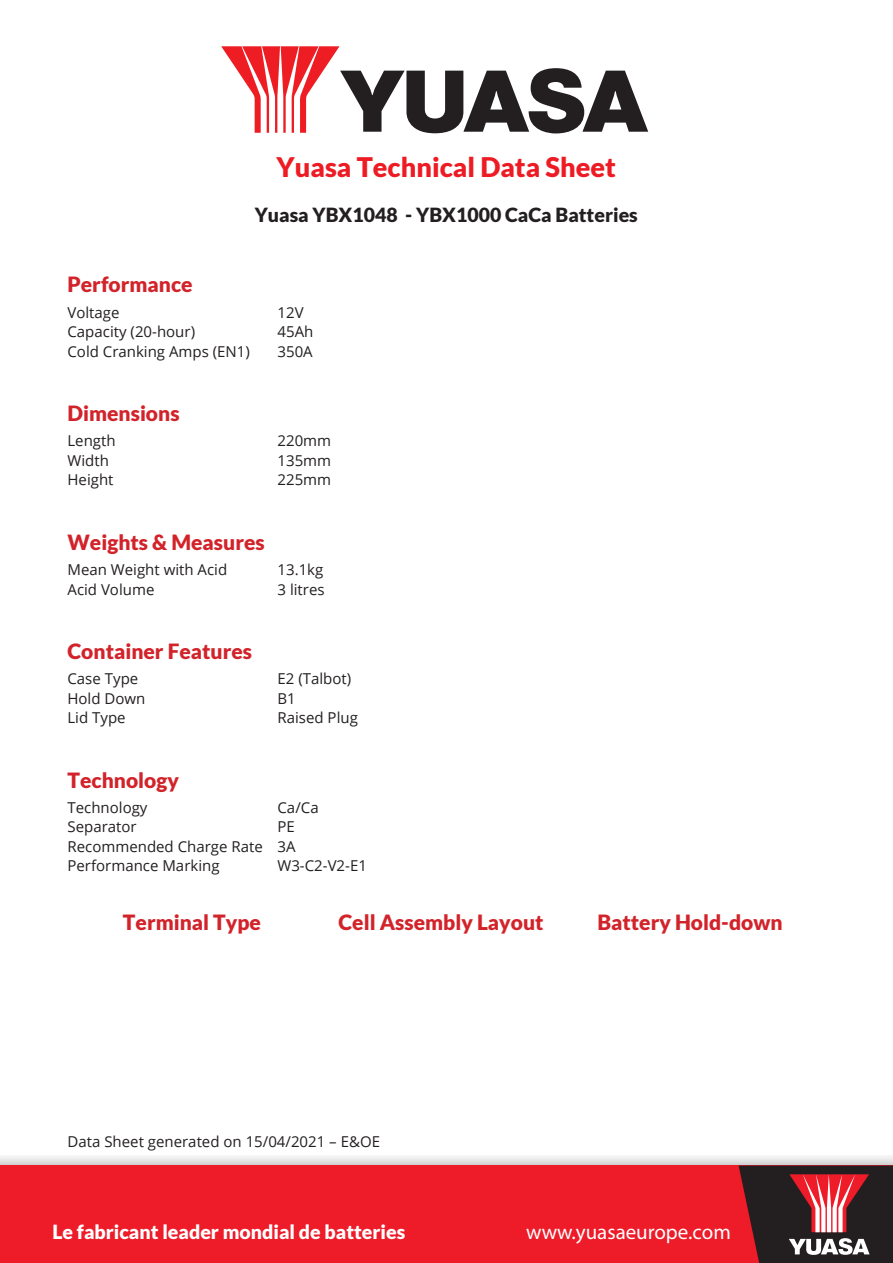
<style>
.page{position:relative;width:893px;height:1263px;background:#fff}
.page>*{position:absolute;margin:0;border:0;box-sizing:border-box;transform-origin:0 0}
.t1{font:900 27px "Lato";color:#ed1c24}
.t2{font:900 21px "Lato";color:#d2232a}
.t3{font:21px "Helvetica LT Std";color:#fff}
.t4{font:900 19.5px "Lato";color:#fff}
.t5{font:900 19.5px "Lato";color:#231f20}
.t6{font:15px/19.5px "Open Sans";color:#231f20;text-align:justify}
</style>
<div class="page">
<svg style="left:221px;top:46px;width:427px;height:87px"></svg>
<svg style="left:0;top:1156px;width:893px;height:10px"></svg>
<div style="left:0;top:1166px;width:893px;height:97px;background:#ee1b29"></div>
<svg style="left:738px;top:1164px;width:155px;height:99px"></svg>
<h1 class="t1" style="left:277px;top:155px;width:341px">Yuasa Technical Data Sheet</h1>
<h3 class="t5" style="left:255px;top:206px;width:385px">Yuasa YBX1048 - YBX1000 CaCa Batteries</h3>
<h2 class="t2" style="left:68px;top:275px;width:127px">Performance</h2>
<p class="t6" style="left:68px;top:304px;width:54px">Voltage</p>
<p class="t6" style="left:278px;top:304px;width:28px">12V</p>
<p class="t6" style="left:68px;top:323px;width:129px">Capacity (20-hour)</p>
<p class="t6" style="left:278px;top:323px;width:37px">45Ah</p>
<p class="t6" style="left:68px;top:343px;width:184px">Cold Cranking Amps (EN1)</p>
<p class="t6" style="left:278px;top:343px;width:37px">350A</p>
<h2 class="t2" style="left:68px;top:404px;width:114px">Dimensions</h2>
<p class="t6" style="left:68px;top:433px;width:50px">Length</p>
<p class="t6" style="left:278px;top:433px;width:55px">220mm</p>
<p class="t6" style="left:68px;top:452px;width:43px">Width</p>
<p class="t6" style="left:278px;top:452px;width:55px">135mm</p>
<p class="t6" style="left:68px;top:472px;width:48px">Height</p>
<p class="t6" style="left:278px;top:472px;width:55px">225mm</p>
<h2 class="t2" style="left:68px;top:533px;width:199px">Weights &amp; Measures</h2>
<p class="t6" style="left:68px;top:561px;width:161px">Mean Weight with Acid</p>
<p class="t6" style="left:278px;top:561px;width:47px">13.1kg</p>
<p class="t6" style="left:68px;top:581px;width:88px">Acid Volume</p>
<p class="t6" style="left:278px;top:581px;width:49px">3 litres</p>
<h2 class="t2" style="left:68px;top:642px;width:186px">Container Features</h2>
<p class="t6" style="left:68px;top:670px;width:72px">Case Type</p>
<p class="t6" style="left:278px;top:670px;width:75px">E2 (Talbot)</p>
<p class="t6" style="left:68px;top:690px;width:79px">Hold Down</p>
<p class="t6" style="left:278px;top:690px;width:20px">B1</p>
<p class="t6" style="left:68px;top:709px;width:60px">Lid Type</p>
<p class="t6" style="left:278px;top:709px;width:82px">Raised Plug</p>
<h2 class="t2" style="left:68px;top:771px;width:113px">Technology</h2>
<p class="t6" style="left:68px;top:799px;width:82px">Technology</p>
<p class="t6" style="left:278px;top:799px;width:43px">Ca/Ca</p>
<p class="t6" style="left:68px;top:819px;width:71px">Separator</p>
<p class="t6" style="left:68px;top:819px;width:230px;text-indent:210px">PE Recommended Charge Rate 3A Performance Marking</p>
<p class="t6" style="left:278px;top:858px;width:91px">W3-C2-V2-E1</p>
<h2 class="t2" style="left:123px;top:913px;width:140px">Terminal Type</h2>
<h2 class="t2" style="left:338px;top:913px;width:207px">Cell Assembly Layout</h2>
<h2 class="t2" style="left:597px;top:913px;width:187px">Battery Hold-down</h2>
<p class="t6" style="left:68px;top:1134px;width:314px">Data Sheet generated on 15/04/2021 E&amp;OE</p>
<h3 class="t4" style="left:52px;top:1223px;width:354px">Le fabricant leader mondial de batteries</h3>
<h2 class="t3" style="left:526px;top:1219px;width:206px">www.yuasaeurope.com</h2>
</div>
